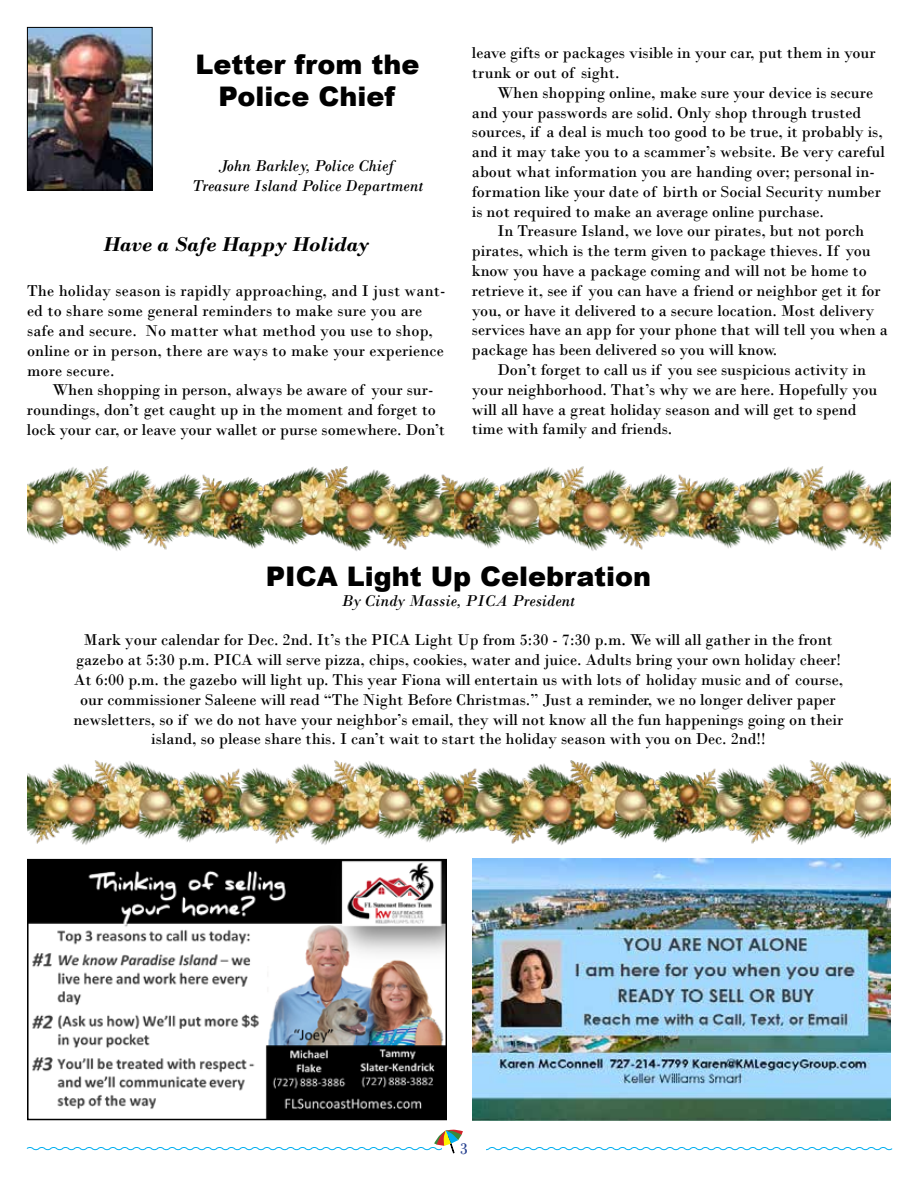
<style>
.page{position:relative;width:918px;height:1188px;background:#fff}
.page>*{position:absolute;margin:0;border:0;box-sizing:border-box;transform-origin:0 0}
.t1{font:900 27px/32.4px "Arial";color:#000;text-align:center}
.t2{font:italic 700 21px "Bodoni";color:#000}
.t3{font:16.5px/19.8px "Bodoni";color:#000}
.t4{font:italic 16.5px/19.8px "Bodoni";color:#000;text-align:center}
.t5{font:16.5px "Bodoni";color:#25408f}
</style>
<div class="page">
<svg style="left:26px;top:1129px;width:867px;height:25px"></svg>
<img style="left:29px;top:29px;width:122px;height:159px">
<div style="left:27px;top:27px;width:126px;height:163px;border:1px solid #000"></div>
<img style="left:472px;top:859px;width:419px;height:261px">
<img style="left:30px;top:862px;width:414px;height:255px">
<div style="left:27px;top:859px;width:420px;height:261px;border:2px solid #000"></div>
<img style="left:453px;top:466px;width:438px;height:85px">
<img style="left:27px;top:466px;width:426px;height:85px">
<img style="left:27px;top:760px;width:438px;height:85px">
<img style="left:465px;top:760px;width:426px;height:85px">
<h1 class="t1" style="left:196px;top:47px;width:225px">Letter from the<br>Police Chief</h1>
<p class="t4" style="left:192px;top:156px;width:233px">John Barkley, Police Chief<br>Treasure Island Police Department</p>
<p class="t2" style="left:103px;top:232px;width:268px">Have a Safe Happy Holiday</p>
<p class="t3" style="left:27px;top:281px;width:420px">The holiday season is rapidly approaching, and I just want&shy;ed to share some general reminders to make sure you are safe and secure. No matter what method you use to shop, online or in person, there are ways to make your experience more secure.</p>
<p class="t3" style="left:27px;top:380px;width:420px;text-indent:26px">When shopping in person, always be aware of your sur&shy;roundings, don’t get caught up in the moment and forget to lock your car, or leave your wallet or purse somewhere. Don’t</p>
<p class="t3" style="left:472px;top:43px;width:405px">leave gifts or packages visible in your car, put them in your trunk or out of sight.</p>
<p class="t3" style="left:472px;top:83px;width:414px;text-indent:26px">When shopping online, make sure your device is secure and your passwords are solid. Only shop through trusted sources, if a deal is much too good to be true, it probably is, and it may take you to a scammer’s website. Be very careful about what information you are handing over; personal in&shy;formation like your date of birth or Social Security number is not required to make an average online purchase.</p>
<p class="t3" style="left:472px;top:221px;width:417px;text-indent:25px">In Treasure Island, we love our pirates, but not porch pirates, which is the term given to package thieves. If you know you have a package coming and will not be home to retrieve it, see if you can have a friend or neighbor get it for you, or have it delivered to a secure location. Most delivery services have an app for your phone that will tell you when a package has been delivered so you will know.</p>
<p class="t3" style="left:472px;top:360px;width:407px;text-indent:25px">Don’t forget to call us if you see suspicious activity in your neighborhood. That’s why we are here. Hopefully you will all have a great holiday season and will get to spend time with family and friends.</p>
<h1 class="t1" style="left:266px;top:559px;width:387px">PICA Light Up Celebration</h1>
<p class="t4" style="left:342px;top:591px;width:235px">By Cindy Massie, PICA President</p>
<p class="t3" style="left:74px;top:630px;width:771px;text-align:center">Mark your calendar for Dec. 2nd. It’s the PICA Light Up from 5:30 - 7:30 p.m. We will all gather in the front gazebo at 5:30 p.m. PICA will serve pizza, chips, cookies, water and juice. Adults bring your own holiday cheer!<br>At 6:00 p.m. the gazebo will light up. This year Fiona will entertain us with lots of holiday music and of course, our commissioner Saleene will read “The Night Before Christmas.” Just a reminder, we no longer deliver paper newsletters, so if we do not have your neighbor’s email, they will not know all the fun happenings going on their island, so please share this. I can’t wait to start the holiday season with you on Dec. 2nd!!</p>
<p class="t5" style="left:460px;top:1139px;width:10px">3</p>
</div>
